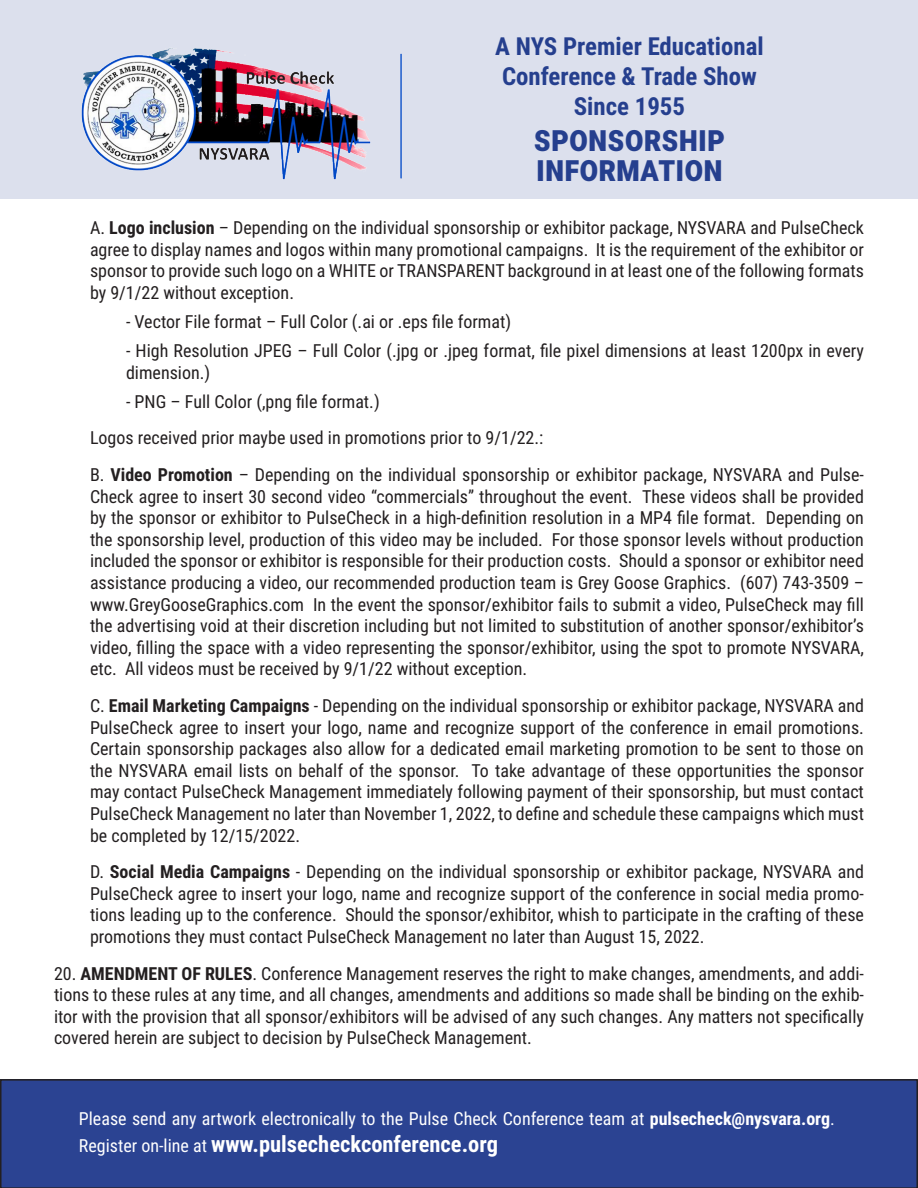
<style>
.page{position:relative;width:918px;height:1188px;background:#fff}
.page>*{position:absolute;margin:0;border:0;box-sizing:border-box;transform-origin:0 0}
.t1{font:700 36.6px/30px "Roboto Condensed";color:#253f8e}
.t2{font:700 24.9px/29.8px "Roboto Condensed";color:#253f8e;text-align:center}
.t3{font:700 22.5px "Roboto Condensed";color:#fff}
.t4{font:18px/21.6px "Roboto Condensed";color:#231f20;text-align:justify}
.t5{font:18px "Roboto Condensed";color:#fff}
.s1{font-weight:700}
.s2{font-weight:400;font-size:18px}
</style>
<div class="page">
<div style="left:0;top:0;width:918px;height:199px;background:#dce0ed"></div>
<hr style="left:400px;top:54px;width:2px;height:124px;background:#3e73d2">
<img style="left:81px;top:48px;width:290px;height:131px">
<div style="left:0;top:1079px;width:918px;height:109px;background:#2b4392"></div>
<h2 class="t2" style="left:495px;top:31px;width:270px">A NYS Premier Educational<br>Conference &amp; Trade Show<br>Since 1955</h2>
<h1 class="t1" style="left:534px;top:122px;width:193px">Sponsorship information</h1>
<p class="t4" style="left:90px;top:216px;width:776px">A. <span class="s1">Logo inclusion</span> – Depending on the individual sponsorship or exhibitor package, NYSVARA and PulseCheck agree to display names and logos within many promotional campaigns. It is the requirement of the exhibitor or sponsor to provide such logo on a WHITE or TRANSPARENT background in at least one of the following formats by 9/1/22 without exception.</p>
<p class="t4" style="left:126px;top:310px;width:387px">- Vector File format – Full Color (.ai or .eps file format)</p>
<p class="t4" style="left:126px;top:339px;width:740px">- High Resolution JPEG – Full Color (.jpg or .jpeg format, file pixel dimensions at least 1200px in every dimension.)</p>
<p class="t4" style="left:126px;top:390px;width:255px">- PNG – Full Color (,png file format.)</p>
<p class="t4" style="left:90px;top:426px;width:455px">Logos received prior maybe used in promotions prior to 9/1/22.:</p>
<p class="t4" style="left:90px;top:463px;width:776px">B. <span class="s1">Video Promotion</span> – Depending on the individual sponsorship or exhibitor package, NYSVARA and Pulse-Check agree to insert 30 second video “commercials” throughout the event. These videos shall be provided by the sponsor or exhibitor to PulseCheck in a high-definition resolution in a MP4 file format. Depending on the sponsorship level, production of this video may be included. For those sponsor levels without production included the sponsor or exhibitor is responsible for their production costs. Should a sponsor or exhibitor need assistance producing a video, our recommended production team is Grey Goose Graphics. (607) 743-3509 – www.GreyGooseGraphics.com In the event the sponsor/exhibitor fails to submit a video, PulseCheck may fill the advertising void at their discretion including but not limited to substitution of another sponsor/exhibitor’s video, filling the space with a video representing the sponsor/exhibitor, using the spot to promote NYSVARA, etc. All videos must be received by 9/1/22 without exception.</p>
<p class="t4" style="left:90px;top:694px;width:776px">C. <span class="s1">Email Marketing Campaigns</span> - Depending on the individual sponsorship or exhibitor package, NYSVARA and PulseCheck agree to insert your logo, name and recognize support of the conference in email promotions.<br>Certain sponsorship packages also allow for a dedicated email marketing promotion to be sent to those on the NYSVARA email lists on behalf of the sponsor. To take advantage of these opportunities the sponsor may contact PulseCheck Management immediately following payment of their sponsorship, but must contact PulseCheck Management no later than November 1, 2022, to define and schedule these campaigns which must be completed by 12/15/2022.</p>
<p class="t4" style="left:90px;top:860px;width:776px">D. <span class="s1">Social Media Campaigns</span> - Depending on the individual sponsorship or exhibitor package, NYSVARA and PulseCheck agree to insert your logo, name and recognize support of the conference in social media promo&shy;tions leading up to the conference. Should the sponsor/exhibitor, whish to participate in the crafting of these promotions they must contact PulseCheck Management no later than August 15, 2022.</p>
<p class="t4" style="left:54px;top:962px;width:812px">20. <span class="s1">AMENDMENT OF RULES</span>. Conference Management reserves the right to make changes, amendments, and addi&shy;tions to these rules at any time, and all changes, amendments and additions so made shall be binding on the exhib&shy;itor with the provision that all sponsor/exhibitors will be advised of any such changes. Any matters not specifically covered herein are subject to decision by PulseCheck Management.</p>
<p class="t5" style="left:79px;top:1106px;width:757px">Please send any artwork electronically to the Pulse Check Conference team at <span class="s1">pulsecheck@nysvara.org</span>.</p>
<p class="t3" style="left:79px;top:1128px;width:421px"><span class="s2">Register on-line at</span> www.pulsecheckconference.org</p>
</div>
